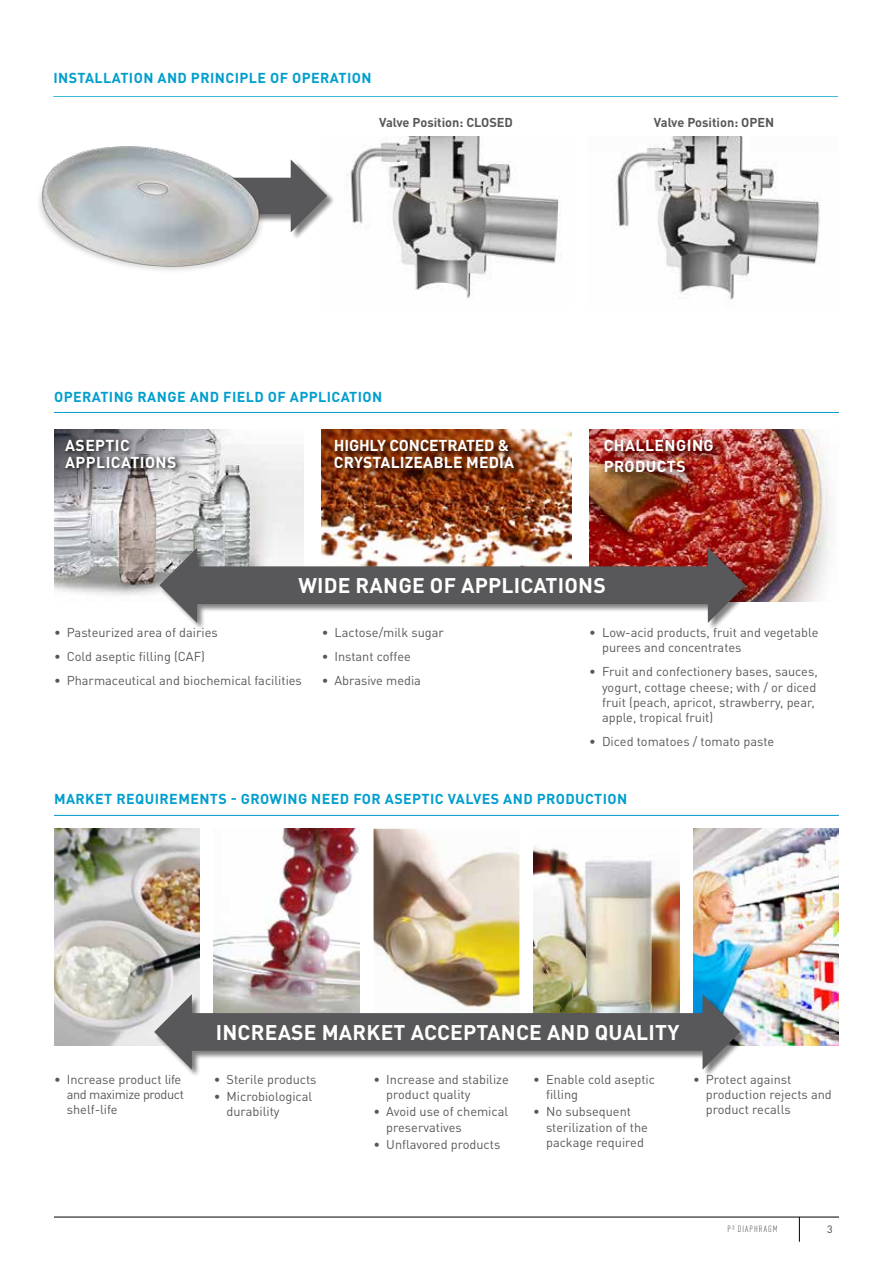
<style>
.page{position:relative;width:893px;height:1263px;background:#fff}
.page>*{position:absolute;margin:0;border:0;box-sizing:border-box;transform-origin:0 0}
.t1{font:700 21px "DIN Pro";letter-spacing:.01em;color:#fff}
.t2{font:700 15.6px/16.5px "DIN Pro";letter-spacing:.015em;color:#fff}
.t3{font:700 14.25px "DIN Pro";letter-spacing:.03em;color:#009ece}
.t4{font:12.75px/15.3px "DIN Pro";color:#58585a}
.t5{font:12.75px/15.3px "DIN Pro";letter-spacing:-.03em;color:#58585a}
.t6{font:700 12.75px "DIN Pro";color:#58585a}
.t7{font:10.5px "DIN Pro";color:#3e3d40}
.t8{font:300 condensed 9px "DIN Pro";letter-spacing:.12em;color:#3e3d40}
</style>
<div class="page">
<hr style="left:54px;top:1217px;width:785px;height:1px;background:#000">
<svg style="left:799px;top:1217px;width:1px;height:25px"></svg>
<img style="left:54px;top:429px;width:250px;height:166px">
<img style="left:322px;top:429px;width:249px;height:118px">
<img style="left:589px;top:429px;width:241px;height:172px">
<img style="left:54px;top:829px;width:146px;height:216px">
<img style="left:214px;top:829px;width:146px;height:165px">
<img style="left:374px;top:829px;width:145px;height:165px">
<img style="left:533px;top:846px;width:146px;height:148px">
<img style="left:693px;top:829px;width:146px;height:216px">
<img style="left:347px;top:137px;width:214px;height:162px">
<img style="left:617px;top:137px;width:203px;height:163px">
<div style="left:170px;top:160px;width:166px;height:81px;background:#000;opacity:.5"></div>
<svg style="left:278px;top:159px;width:49px;height:73px"></svg>
<img style="left:39px;top:146px;width:239px;height:125px">
<hr style="left:54px;top:412px;width:785px;height:1px;background:#0098d1">
<div style="left:160px;top:548px;width:594px;height:83px;background:#000;opacity:.49"></div>
<svg style="left:159px;top:547px;width:587px;height:76px"></svg>
<div style="left:63px;top:437px;width:119px;height:37px;background:#000;opacity:.9"></div>
<img style="left:600px;top:435px;width:126px;height:50px">
<div style="left:334px;top:439px;width:188px;height:37px;background:#000;opacity:.75"></div>
<hr style="left:54px;top:815px;width:785px;height:1px;background:#0098d1">
<div style="left:154px;top:994px;width:595px;height:84px;background:#000;opacity:.5"></div>
<svg style="left:154px;top:994px;width:586px;height:76px"></svg>
<hr style="left:53px;top:96px;width:785px;height:1px;background:#41badc">
<p class="t3" style="left:53px;top:66px;width:320px">INSTALLATION AND PRINCIPLE OF OPERATION</p>
<p class="t6" style="left:379px;top:112px;width:135px">Valve Position: CLOSED</p>
<p class="t6" style="left:654px;top:112px;width:122px">Valve Position: OPEN</p>
<p class="t3" style="left:54px;top:385px;width:330px">OPERATING RANGE AND FIELD OF APPLICATION</p>
<p class="t2" style="left:65px;top:435px;width:113px">ASEPTIC<br>APPLICATIONS</p>
<p class="t2" style="left:604px;top:433px;width:112px;line-height:21.5px">CHALLENGING<br>PRODUCTS</p>
<p class="t2" style="left:334px;top:435px;width:182px">HIGHLY CONCETRATED &amp;<br>CRYSTALIZEABLE MEDIA</p>
<h1 class="t1" style="left:298px;top:568px;width:309px">WIDE RANGE OF APPLICATIONS</h1>
<p class="t4" style="left:602px;top:624px;width:218px;text-indent:-13px">• Low-acid products, fruit and vegetable purees and concentrates</p>
<p class="t4" style="left:602px;top:663px;width:217px;text-indent:-13px">• Fruit and confectionery bases, sauces, yogurt, cottage cheese; with / or diced fruit (peach, apricot, strawberry, pear, apple, tropical fruit)</p>
<p class="t4" style="left:589px;top:733px;width:186px">• Diced tomatoes / tomato paste</p>
<p class="t4" style="left:322px;top:624px;width:124px">• Lactose/milk sugar</p>
<p class="t4" style="left:322px;top:647px;width:91px">• Instant coffee</p>
<p class="t4" style="left:322px;top:671px;width:101px">• Abrasive media</p>
<p class="t4" style="left:54px;top:624px;width:165px">• Pasteurized area of dairies</p>
<p class="t4" style="left:54px;top:647px;width:152px">• Cold aseptic filling (CAF)</p>
<p class="t4" style="left:54px;top:671px;width:249px">• Pharmaceutical and biochemical facilities</p>
<p class="t3" style="left:54px;top:787px;width:575px">MARKET REQUIREMENTS - GROWING NEED FOR ASEPTIC VALVES AND PRODUCTION</p>
<h1 class="t1" style="left:216px;top:1015px;width:465px">INCREASE MARKET ACCEPTANCE AND QUALITY</h1>
<p class="t5" style="left:67px;top:1070px;width:119px;text-indent:-13px">• Increase product life and maximize product shelf-life</p>
<p class="t4" style="left:214px;top:1070px;width:104px">• Sterile products</p>
<p class="t4" style="left:227px;top:1087px;width:87px;text-indent:-13px">• Microbiological durability</p>
<p class="t4" style="left:386px;top:1070px;width:124px;text-indent:-13px">• Increase and stabilize product quality</p>
<p class="t4" style="left:386px;top:1103px;width:123px;text-indent:-13px">• Avoid use of chemical preservatives</p>
<p class="t4" style="left:374px;top:1135px;width:128px">• Unflavored products</p>
<p class="t4" style="left:546px;top:1070px;width:111px;text-indent:-13px">• Enable cold aseptic filling</p>
<p class="t4" style="left:546px;top:1103px;width:103px;text-indent:-13px">• No subsequent sterilization of the package required</p>
<p class="t4" style="left:706px;top:1070px;width:128px;text-indent:-13px">• Protect against production rejects and product recalls</p>
<p class="t8" style="left:728px;top:1223px;width:51px">P³ DIAPHRAGM</p>
<p class="t7" style="left:827px;top:1221px;width:7px">3</p>
</div>
